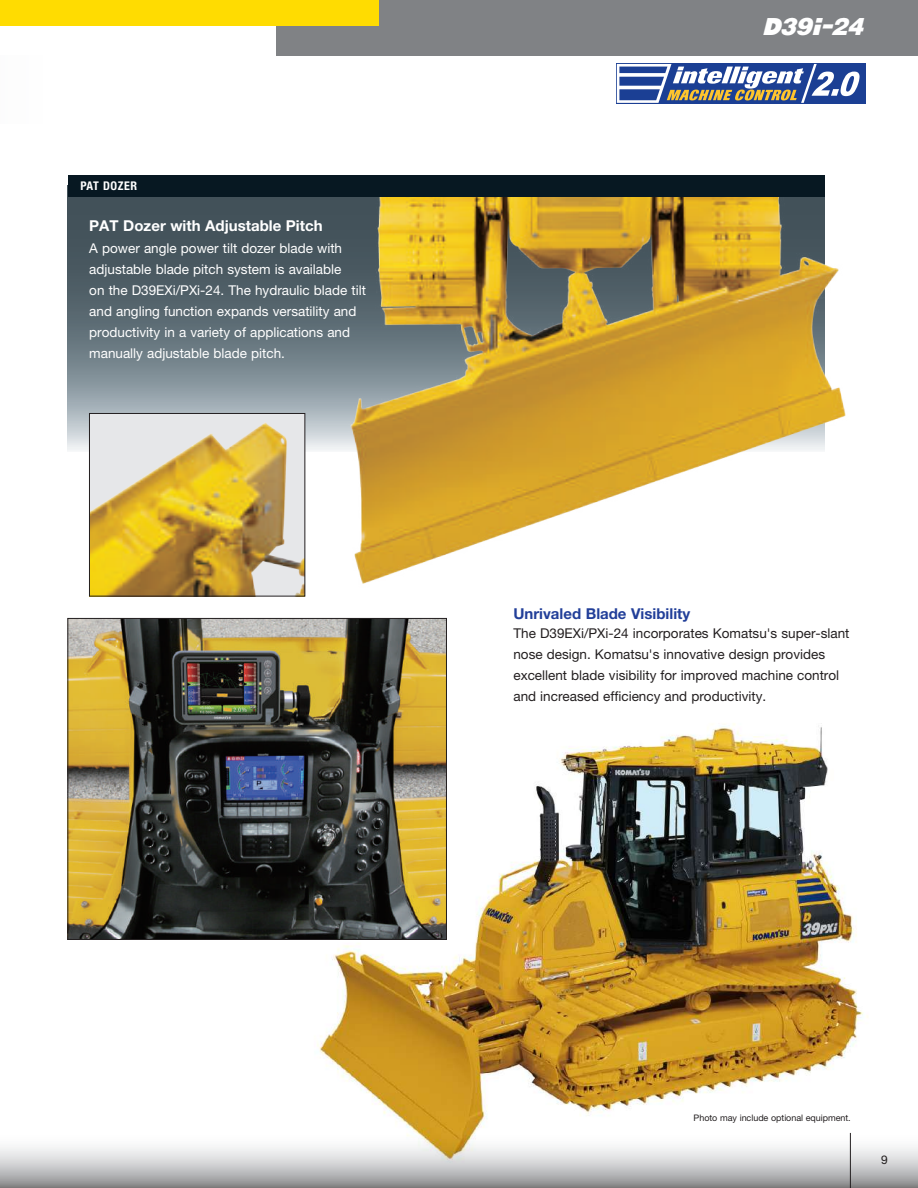
<style>
.page{position:relative;width:918px;height:1188px;background:#fff}
.page>*{position:absolute;margin:0;border:0;box-sizing:border-box;transform-origin:0 0}
.t1{font:italic 22.5px "Komatsu VI";letter-spacing:-.02em;color:#fff}
.t2{font:700 15px "Helvetica Neue LT Pro";color:#fff}
.t3{font:700 15px "Helvetica Neue LT Pro";color:#223f99}
.t4{font:13.5px/21px "Helvetica Neue LT Pro";color:#fff}
.t5{font:13.5px/21px "Helvetica Neue LT Pro";color:#231f20}
.t6{font:700 condensed 12px "Helvetica Neue";letter-spacing:.05em;color:#fff}
.t7{font:12px "Helvetica Neue LT Pro";color:#231f20}
.t8{font:9px "Helvetica Neue LT Pro";letter-spacing:-.005em;color:#231f20}
</style>
<div class="page">
<img style="left:317px;top:723px;width:551px;height:410px">
<div style="left:276px;top:0;width:642px;height:55px;background:#808285"></div>
<div style="left:0;top:0;width:378px;height:25px;background:#ffdc01"></div>
<svg style="left:68px;top:196px;width:756px;height:255px;background:#627078"></svg>
<div style="left:68px;top:175px;width:757px;height:21px;background:#071822"></div>
<img style="left:87px;top:197px;width:759px;height:400px">
<img style="left:91px;top:415px;width:212px;height:179px">
<div style="left:89px;top:413px;width:216px;height:183px;border:1px solid #231f20"></div>
<img style="left:70px;top:620px;width:375px;height:318px">
<div style="left:68px;top:618px;width:379px;height:322px;border:1px solid #231f20"></div>
<svg style="left:0;top:1133px;width:918px;height:55px"></svg>
<hr style="left:850px;top:1133px;width:1px;height:55px;background:#231f20">
<div style="left:616px;top:63px;width:249px;height:41px;background:#1b3f94"></div>
<svg style="left:617px;top:64px;width:243px;height:39px"></svg>
<p class="t6" style="left:80px;top:178px;width:58px">PAT DOZER</p>
<p class="t2" style="left:89px;top:217px;width:235px">PAT Dozer with Adjustable Pitch</p>
<p class="t4" style="left:89px;top:237px;width:278px">A power angle power tilt dozer blade with adjustable blade pitch system is available<br>on the D39EXi/PXi-24. The hydraulic blade tilt and angling function expands versatility and productivity in a variety of applications and manually adjustable blade pitch.</p>
<h1 class="t1" style="left:763px;top:15px;width:102px">D39i-24</h1>
<p class="t3" style="left:513px;top:604px;width:178px">Unrivaled Blade Visibility</p>
<p class="t5" style="left:513px;top:623px;width:338px">The D39EXi/PXi-24 incorporates Komatsu's super-slant nose design. Komatsu's innovative design provides excellent blade visibility for improved machine control and increased efficiency and productivity.</p>
<p class="t8" style="left:694px;top:1113px;width:159px">Photo may include optional equipment.</p>
<p class="t7" style="left:881px;top:1153px;width:8px">9</p>
</div>
